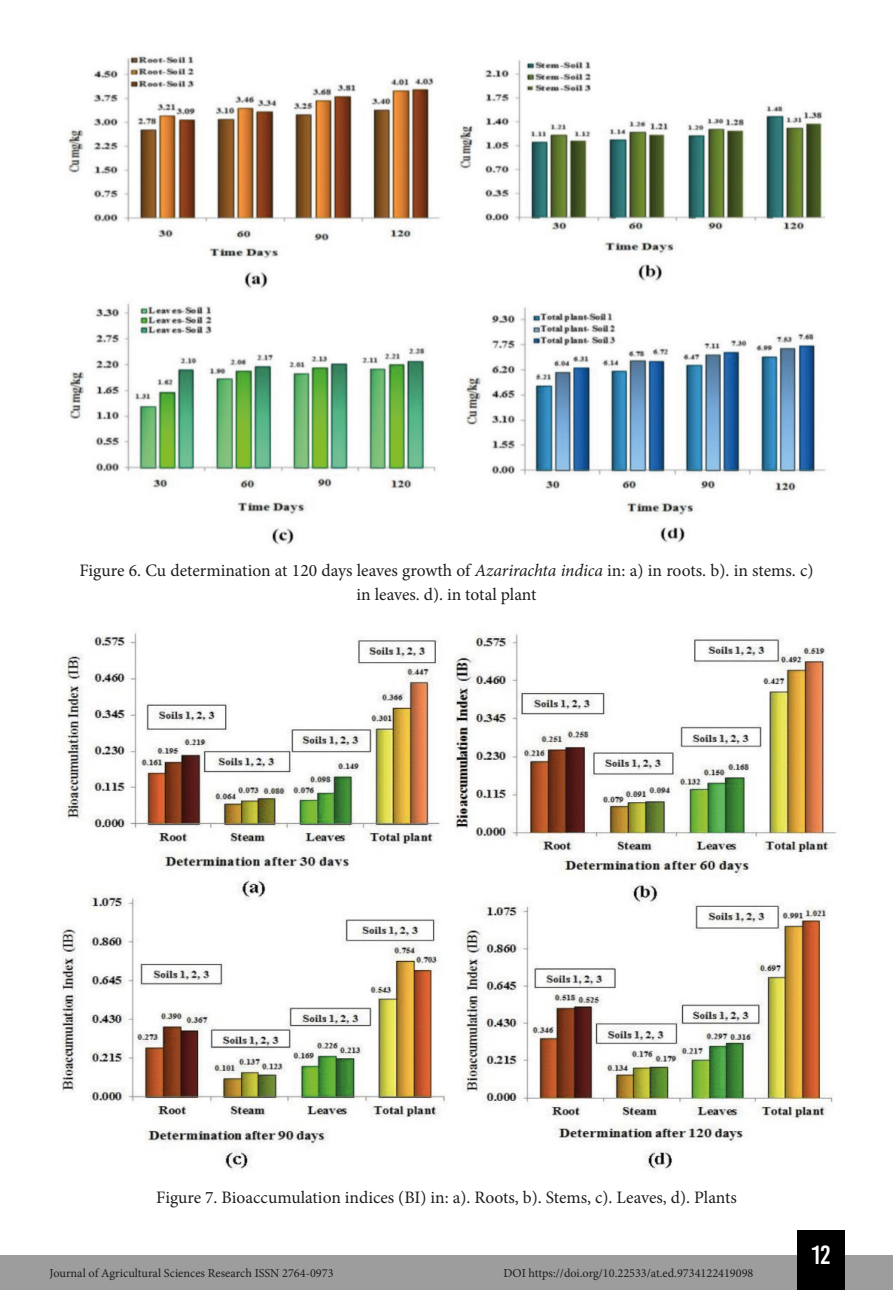
<style>
.page{position:relative;width:893px;height:1290px;background:#fff}
.page>*{position:absolute;margin:0;border:0;box-sizing:border-box;transform-origin:0 0}
.t1{font:26.25px "Bebas Kai";color:#fff}
.Info_Imagem{font:17.5px/24.5px "Minion Pro";color:#1d1d1b;text-align:center}
.t2{font:12.25px "Minion Pro";color:#1d1d1b}
.s1{font-style:italic}
</style>
<div class="page">
<div style="left:0;top:1255px;width:893px;height:35px;background:#9d9d9d"></div>
<div style="left:797px;top:1230px;width:48px;height:60px;background:#000"></div>
<img style="left:67px;top:56px;width:758px;height:234px">
<img style="left:68px;top:303px;width:758px;height:242px">
<img style="left:61px;top:632px;width:776px;height:539px">
<p class="Info_Imagem" style="left:79px;top:558px;width:736px">Figure 6. Cu determination at 120 days leaves growth of <span class="s1">Azarirachta indica</span> in: a) in roots. b). in stems. c) in leaves. d). in total plant</p>
<p class="Info_Imagem" style="left:156px;top:1185px;width:582px">Figure 7. Bioaccumulation indices (BI) in: a). Roots, b). Stems, c). Leaves, d). Plants</p>
<p class="t2" style="left:50px;top:1265px;width:285px">Journal of Agricultural Sciences Research ISSN 2764-0973</p>
<p class="t2" style="left:503px;top:1265px;width:252px">DOI https://doi.org/10.22533/at.ed.9734122419098</p>
<h1 class="t1" style="left:812px;top:1241px;width:20px">12</h1>
</div>
